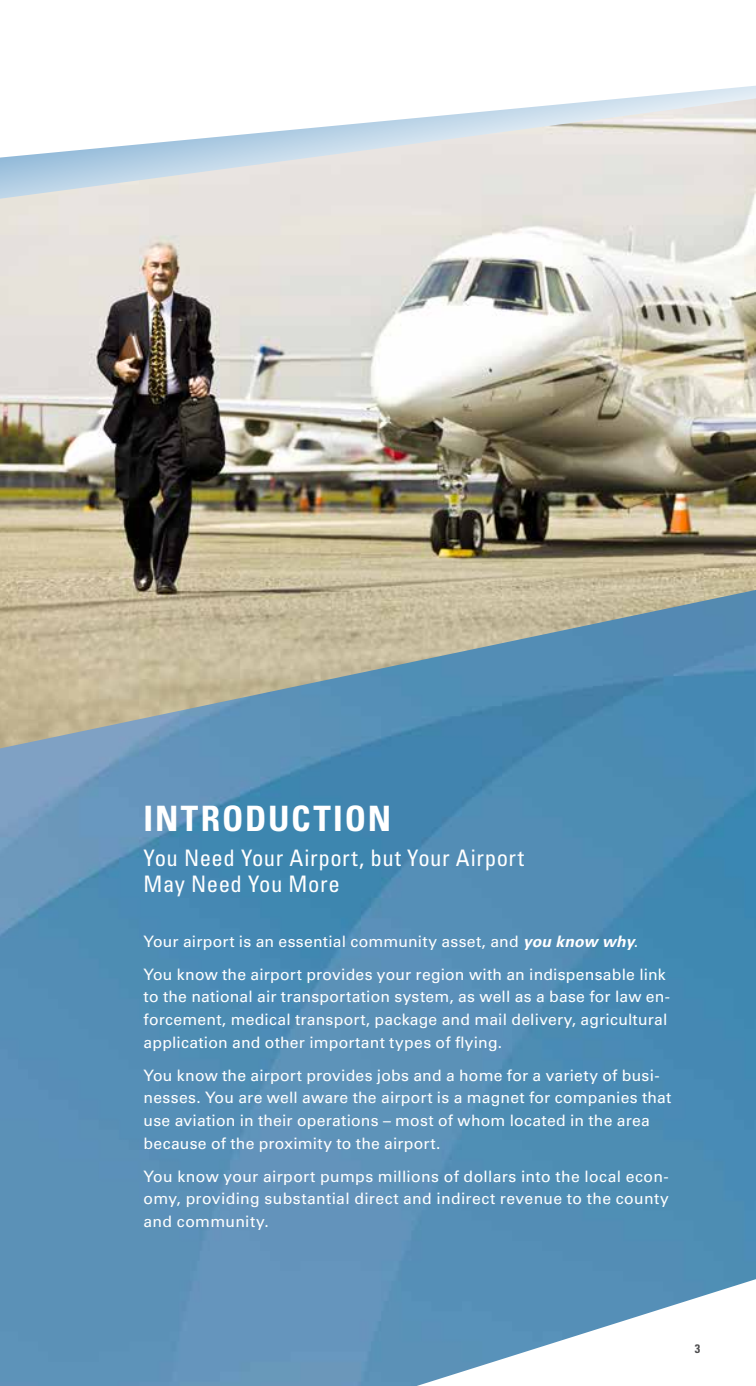
<style>
.page{position:relative;width:756px;height:1386px;background:#fff}
.page>*{position:absolute;margin:0;border:0;box-sizing:border-box;transform-origin:0 0}
.t1{font:700 condensed 35px "Univers LT Std";letter-spacing:.05em;color:#fff}
.t2{font:condensed 22.75px/26.2px "Univers LT Std";letter-spacing:.02em;color:#fff}
.t3{font:15.75px/22.8px "Univers LT Std";letter-spacing:.015em;color:#fff}
.t4{font:700 condensed 12.25px "Univers LT Std";color:#4d4d4f}
.s1{font-weight:700;font-style:italic}
</style>
<div class="page">
<img style="left:0;top:748px;width:109px;height:638px">
<svg style="left:109px;top:748px;width:647px;height:638px;background:#518db5"></svg>
<svg style="left:417px;top:1279px;width:339px;height:107px"></svg>
<img style="left:0;top:98px;width:756px;height:650px">
<h1 class="t1" style="left:144px;top:797px;width:249px">INTRODUCTION</h1>
<h2 class="t2" style="left:144px;top:845px;width:382px">You Need Your Airport, but Your Airport<br>May Need You More</h2>
<p class="t3" style="left:144px;top:925px;width:524px;line-height:32.9px">Your airport is an essential community asset, and <span class="s1">you know why</span>.<br>You know the airport provides your region with an indispensable link</p>
<p class="t3" style="left:144px;top:985px;width:528px">to the national air transportation system, as well as a base for law en&shy;forcement, medical transport, package and mail delivery, agricultural application and other important types of flying.</p>
<p class="t3" style="left:144px;top:1064px;width:529px">You know the airport provides jobs and a home for a variety of busi&shy;nesses. You are well aware the airport is a magnet for companies that use aviation in their operations – most of whom located in the area because of the proximity to the airport.</p>
<p class="t3" style="left:144px;top:1165px;width:527px;text-align:justify">You know your airport pumps millions of dollars into the local econ&shy;omy, providing substantial direct and indirect revenue to the county and community.</p>
<p class="t4" style="left:695px;top:1341px;width:7px">3</p>
</div>
